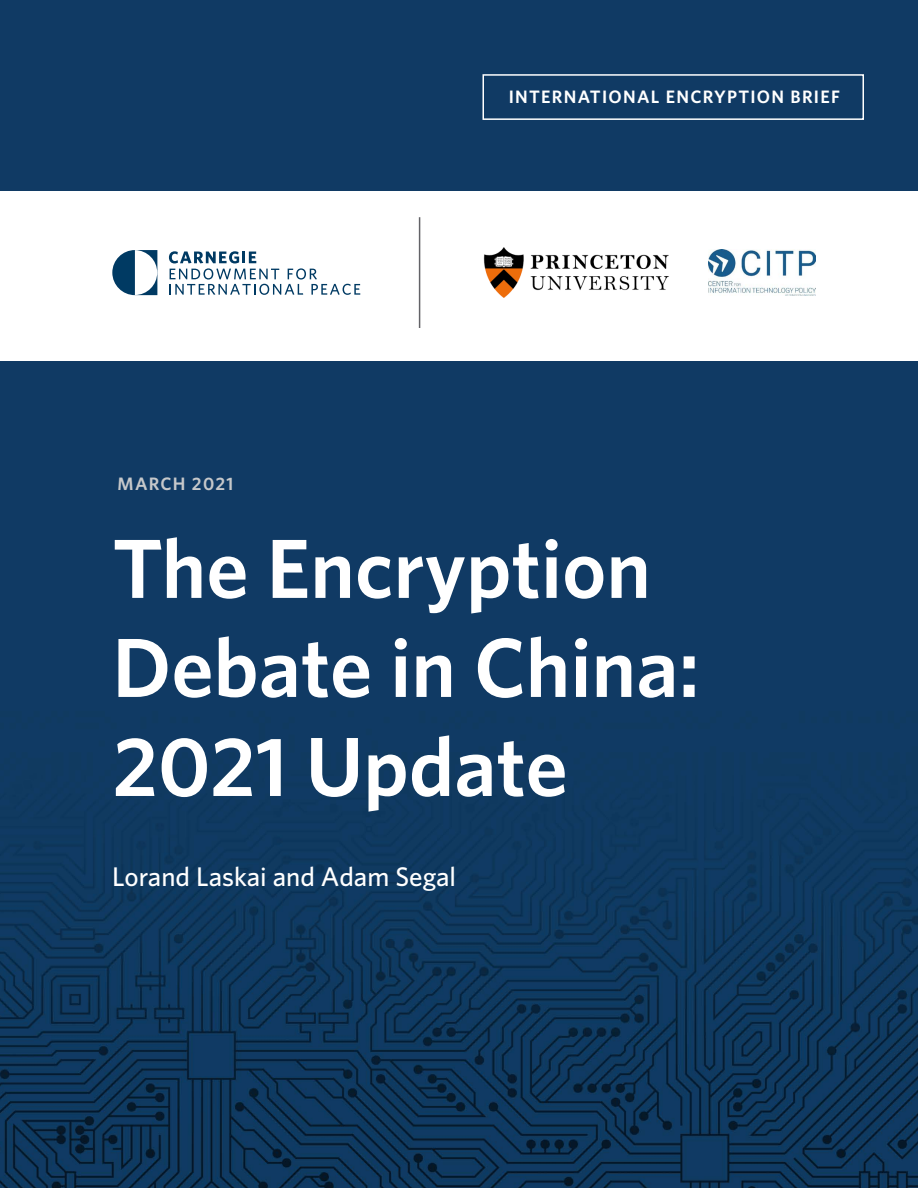
<style>
.page{position:relative;width:918px;height:1188px;background:#fff}
.page>*{position:absolute;margin:0;border:0;box-sizing:border-box;transform-origin:0 0}
.t1{font:600 84px/99px "Whitney";color:#fff}
.t2{font:500 27px "Whitney";color:#fff}
.t3{font:600 18px "Whitney";letter-spacing:.07em;color:#fff}
.t4{font:600 18px "Whitney";letter-spacing:.07em;color:#c6c8ca}
</style>
<div class="page">
<img style="left:0;top:0;width:918px;height:1188px">
<div style="left:482px;top:74px;width:382px;height:46px;border:2px solid #fff"></div>
<div style="left:0;top:191px;width:918px;height:170px;background:#fff"></div>
<svg style="left:169px;top:251px;width:191px;height:44px"></svg>
<svg style="left:112px;top:250px;width:45px;height:45px"></svg>
<img style="left:483px;top:248px;width:186px;height:50px">
<img style="left:709px;top:250px;width:106px;height:45px">
<hr style="left:419px;top:217px;width:1px;height:111px;background:#636367">
<p class="t4" style="left:118px;top:471px;width:117px">MARCH 2021</p>
<p class="t3" style="left:509px;top:85px;width:333px">INTERNATIONAL ENCRYPTION BRIEF</p>
<p class="t1" style="left:112px;top:518px;width:589px">The Encryption<br>Debate in China:<br>2021 Update</p>
<p class="t2" style="left:112px;top:859px;width:345px">Lorand Laskai and Adam Segal</p>
</div>
